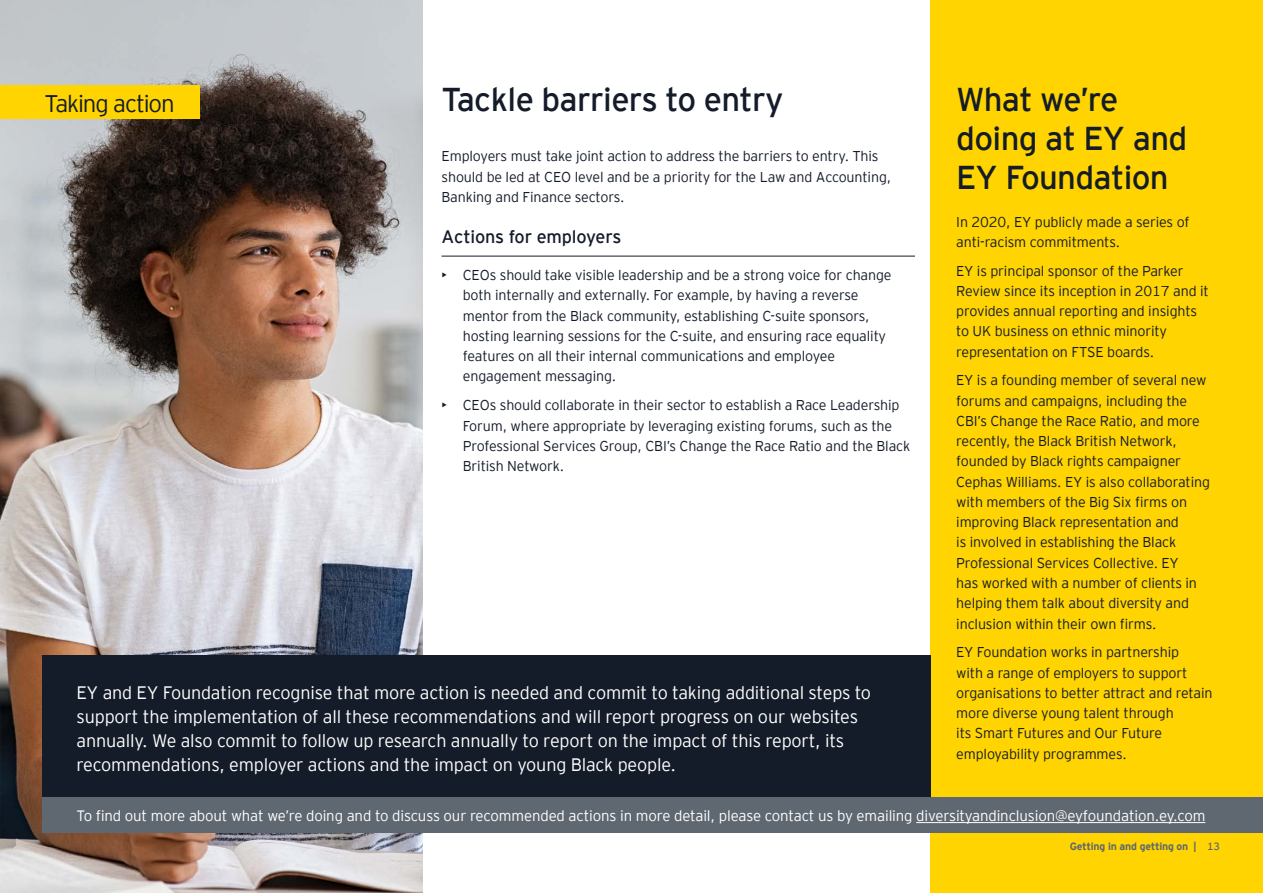
<style>
.page{position:relative;width:1263px;height:893px;background:#fff}
.page>*{position:absolute;margin:0;border:0;box-sizing:border-box;transform-origin:0 0}
.t1{font:33px/39px "EY Interstate";letter-spacing:-.02em;color:#151c29}
.t2{font:300 24px "EY Interstate";letter-spacing:-.05em;color:#151c29}
.t3{font:300 18px/24px "EY Interstate";letter-spacing:-.01em;color:#fff}
.t4{font:18px "EY Interstate";letter-spacing:-.01em;color:#151c29}
.t5{font:300 15px "EY Interstate";letter-spacing:-.01em;color:#fff}
.t6{font:300 14.25px/20.2px "EY Interstate";letter-spacing:-.01em;color:#151c29}
.t7{font:700 10.5px "EY Interstate";letter-spacing:-.02em;color:#5f6771}
.s1{font-weight:400}
</style>
<div class="page">
<div style="left:931px;top:0;width:332px;height:893px;background:#ffd400"></div>
<hr style="left:441px;top:256px;width:474px;height:1px;background:#151c29">
<img style="left:0;top:0;width:422px;height:893px">
<div style="left:0;top:85px;width:200px;height:34px;background:#ffd400"></div>
<div style="left:43px;top:655px;width:888px;height:178px;background:#151c29"></div>
<div style="left:43px;top:797px;width:1220px;height:36px;background:#5f6771"></div>
<hr style="left:916px;top:822px;width:289px;height:1px;background:#fff">
<h1 class="t1" style="left:441px;top:78px;width:344px">Tackle barriers to entry</h1>
<p class="t6" style="left:441px;top:145px;width:451px">Employers must take joint action to address the barriers to entry. This should be led at CEO level and be a priority for the Law and Accounting,<br>Banking and Finance sectors.</p>
<p class="t4" style="left:441px;top:224px;width:181px">Actions for employers</p>
<p class="t6" style="left:463px;top:264px;width:430px;text-indent:-21px">• CEOs should take visible leadership and be a strong voice for change both internally and externally. For example, by having a reverse mentor from the Black community, establishing C-suite sponsors, hosting learning sessions for the C-suite, and ensuring race equality features on all their internal communications and employee engagement messaging.</p>
<p class="t6" style="left:463px;top:394px;width:449px;text-indent:-21px">• CEOs should collaborate in their sector to establish a Race Leadership Forum, where appropriate by leveraging existing forums, such as the Professional Services Group, CBI’s Change the Race Ratio and the Black British Network.</p>
<h1 class="t1" style="left:956px;top:78px;width:233px">What we’re doing at EY and<br>EY Foundation</h1>
<p class="t6" style="left:956px;top:211px;width:235px">In 2020, EY publicly made a series of anti-racism commitments.</p>
<p class="t6" style="left:956px;top:260px;width:254px">EY is principal sponsor of the Parker Review since its inception in 2017 and it provides annual reporting and insights to UK business on ethnic minority representation on FTSE boards.</p>
<p class="t6" style="left:956px;top:369px;width:255px">EY is a founding member of several new forums and campaigns, including the CBI’s Change the Race Ratio, and more recently, the Black British Network, founded by Black rights campaigner Cephas Williams. EY is also collaborating with members of the Big Six firms on improving Black representation and<br>is involved in establishing the Black Professional Services Collective. EY<br>has worked with a number of clients in helping them talk about diversity and inclusion within their own firms.</p>
<p class="t6" style="left:956px;top:641px;width:258px">EY Foundation works in partnership<br>with a range of employers to support organisations to better attract and retain more diverse young talent through<br>its Smart Futures and Our Future employability programmes.</p>
<h2 class="t2" style="left:45px;top:86px;width:132px">Taking action</h2>
<p class="t3" style="left:77px;top:679px;width:796px">EY and EY Foundation recognise that more action is needed and commit to taking additional steps to support the implementation of all these recommendations and will report progress on our websites annually. We also commit to follow up research annually to report on the impact of this report, its recommendations, employer actions and the impact on young Black people.</p>
<p class="t5" style="left:77px;top:805px;width:1130px">To find out more about what we’re doing and to discuss our recommended actions in more detail, please contact us by emailing diversityandinclusion@eyfoundation.ey.com</p>
<p class="t7" style="left:1070px;top:839px;width:152px">Getting in and getting on | <span class="s1">13</span></p>
</div>
